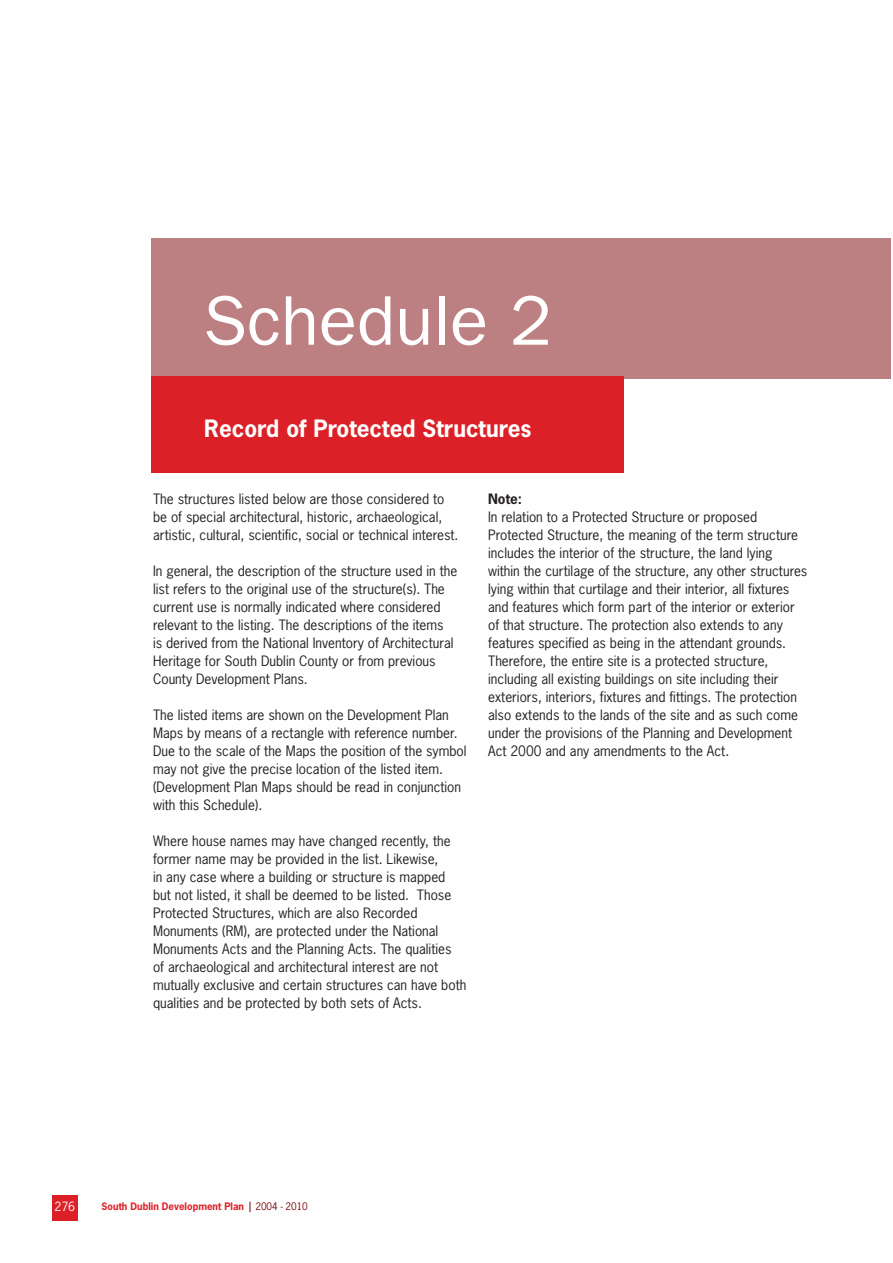
<style>
.page{position:relative;width:893px;height:1263px;background:#fff}
.page>*{position:absolute;margin:0;border:0;box-sizing:border-box;transform-origin:0 0}
.t1{font:70.5px "Franklin Gothic";color:#fff}
.t2{font:700 22.5px "News Gothic Std";color:#fff}
.t3{font:13.5px/18px "News Gothic Std";color:#231f20}
.t4{font:700 13.5px "News Gothic Std";color:#231f20}
.t5{font:12px "News Gothic Std";color:#fff}
.t6{font:700 9.75px "News Gothic Std";color:#dc2027}
.s1{font-weight:400;color:#7a0005}
</style>
<div class="page">
<div style="left:52px;top:1195px;width:26px;height:25px;background:#dc2027"></div>
<div style="left:152px;top:238px;width:739px;height:140px;background:#bc8082"></div>
<div style="left:152px;top:376px;width:472px;height:96px;background:#dc2027"></div>
<h1 class="t1" style="left:203px;top:280px;width:350px">Schedule 2</h1>
<h2 class="t2" style="left:204px;top:413px;width:134px">Sub Heading</h2>
<h2 class="t2" style="left:204px;top:413px;width:329px">Record of Protected Structures</h2>
<p class="t3" style="left:153px;top:490px;width:307px">The structures listed below are those considered to be of special architectural, historic, archaeological, artistic, cultural, scientific, social or technical interest.</p>
<p class="t3" style="left:153px;top:562px;width:306px">In general, the description of the structure used in the list refers to the original use of the structure(s). The current use is normally indicated where considered relevant to the listing. The descriptions of the items<br>is derived from the National Inventory of Architectural Heritage for South Dublin County or from previous County Development Plans.</p>
<p class="t3" style="left:153px;top:706px;width:315px">The listed items are shown on the Development Plan Maps by means of a rectangle with reference number.<br>Due to the scale of the Maps the position of the symbol may not give the precise location of the listed item. (Development Plan Maps should be read in conjunction with this Schedule).</p>
<p class="t3" style="left:153px;top:832px;width:315px">Where house names may have changed recently, the former name may be provided in the list. Likewise,<br>in any case where a building or structure is mapped but not listed, it shall be deemed to be listed. Those Protected Structures, which are also Recorded Monuments (RM), are protected under the National Monuments Acts and the Planning Acts. The qualities<br>of archaeological and architectural interest are not mutually exclusive and certain structures can have both qualities and be protected by both sets of Acts.</p>
<p class="t4" style="left:488px;top:490px;width:35px">Note:</p>
<p class="t3" style="left:488px;top:508px;width:321px">In relation to a Protected Structure or proposed Protected Structure, the meaning of the term structure includes the interior of the structure, the land lying within the curtilage of the structure, any other structures lying within that curtilage and their interior, all fixtures and features which form part of the interior or exterior of that structure. The protection also extends to any features specified as being in the attendant grounds.<br>Therefore, the entire site is a protected structure, including all existing buildings on site including their exteriors, interiors, fixtures and fittings. The protection also extends to the lands of the site and as such come under the provisions of the Planning and Development Act 2000 and any amendments to the Act.</p>
<p class="t5" style="left:54px;top:1199px;width:22px">276</p>
<p class="t6" style="left:102px;top:1200px;width:208px">South Dublin Development Plan <span class="s1">2004 - 2010</span></p>
</div>
